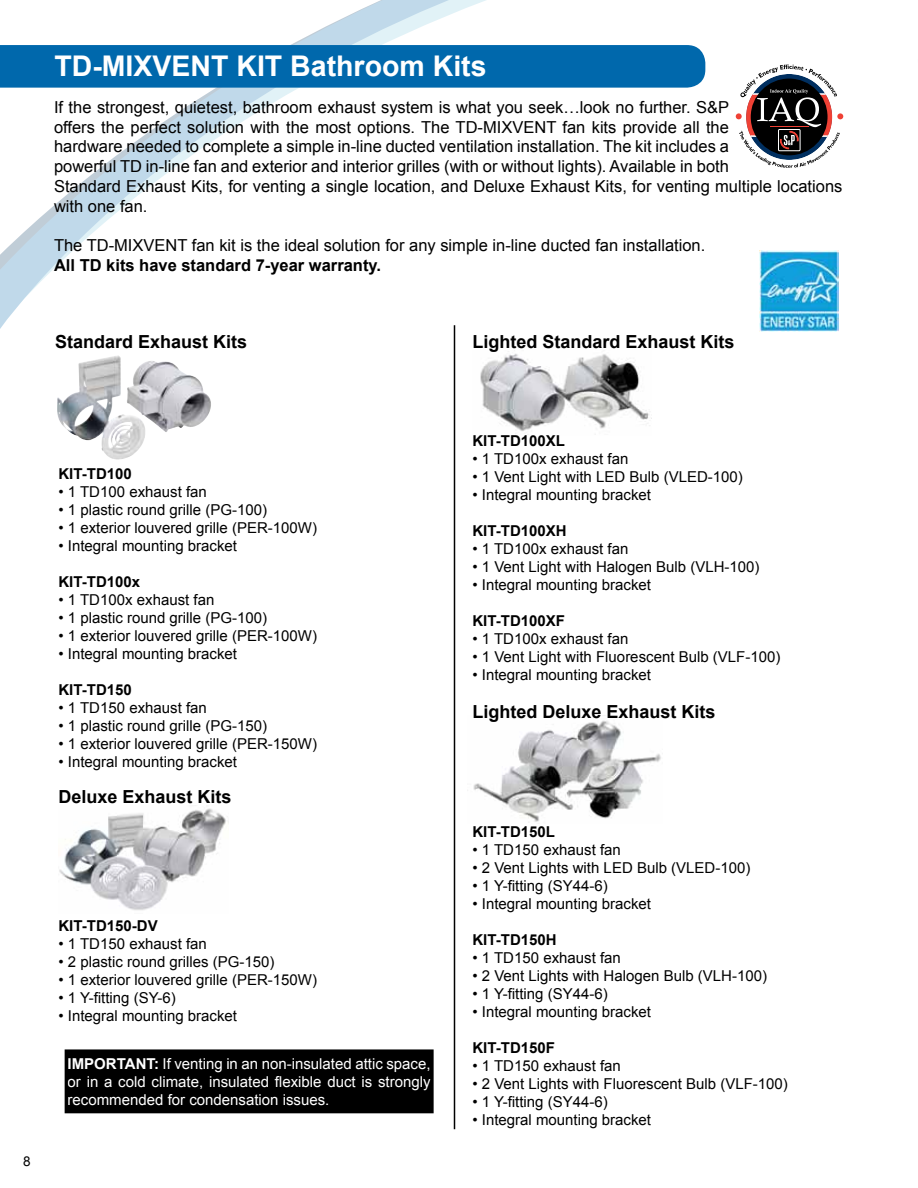
<style>
.page{position:relative;width:918px;height:1188px;background:#fff}
.page>*{position:absolute;margin:0;border:0;box-sizing:border-box;transform-origin:0 0}
.t1{font:700 28.5px "Arial";color:#fff}
.t2{font:700 18px "Arial";color:#000}
.t3{font:16.5px/19.8px "Arial";color:#000}
.t4{font:700 16.5px "Arial";color:#000}
.t5{font:15px "Arial";color:#000}
.t6{font:15px/18px "Arial";color:#fff;text-align:justify}
.t7{font:700 15px "Arial";color:#000}
.t8{font:13.5px "Arial";color:#000}
.s1{font-weight:700}
</style>
<div class="page">
<svg style="left:0;top:0;width:760px;height:344px"></svg>
<img style="left:760px;top:250px;width:79px;height:82px">
<svg style="left:736px;top:64px;width:107px;height:104px"></svg>
<div style="left:778px;top:129px;width:22px;height:22px;border:1px solid #fff"></div>
<img style="left:480px;top:353px;width:172px;height:82px">
<img style="left:473px;top:720px;width:188px;height:103px">
<img style="left:59px;top:808px;width:167px;height:102px">
<div style="left:66px;top:1051px;width:366px;height:61px;background:#000"></div>
<div style="left:65px;top:1049px;width:369px;height:64px;border:3px solid #000"></div>
<img style="left:70px;top:356px;width:48px;height:40px">
<hr style="left:454px;top:325px;width:1px;height:804px;background:#000">
<div style="left:0;top:45px;width:705px;height:43px;background:#0068ac"></div>
<h1 class="t1" style="left:54px;top:47px;width:434px">TD-MIXVENT KIT Bathroom Kits</h1>
<p class="t3" style="left:54px;top:97px;width:790px">If the strongest, quietest, bathroom exhaust system is what you seek…look no further. S&amp;P<br>offers the perfect solution with the most options. The TD-MIXVENT fan kits provide all the<br>hardware needed to complete a simple in-line ducted ventilation installation. The kit includes a<br>powerful TD in-line fan and exterior and interior grilles (with or without lights). Available in both<br>Standard Exhaust Kits, for venting a single location, and Deluxe Exhaust Kits, for venting multiple locations with one fan.</p>
<p class="t3" style="left:54px;top:236px;width:653px">The TD-MIXVENT fan kit is the ideal solution for any simple in-line ducted fan installation.</p>
<p class="t4" style="left:54px;top:254px;width:329px">All TD kits have standard 7-year warranty.</p>
<p class="t2" style="left:55px;top:330px;width:194px">Standard Exhaust Kits</p>
<p class="t2" style="left:472px;top:330px;width:264px">Lighted Standard Exhaust Kits</p>
<p class="t7" style="left:58px;top:463px;width:75px">KIT-TD100</p>
<p class="t5" style="left:58px;top:482px;width:150px">• 1 TD100 exhaust fan</p>
<p class="t5" style="left:58px;top:500px;width:210px">• 1 plastic round grille (PG-100)</p>
<p class="t5" style="left:58px;top:518px;width:260px">• 1 exterior louvered grille (PER-100W)</p>
<p class="t5" style="left:58px;top:536px;width:180px">• Integral mounting bracket</p>
<p class="t7" style="left:58px;top:571px;width:83px">KIT-TD100x</p>
<p class="t5" style="left:58px;top:590px;width:157px">• 1 TD100x exhaust fan</p>
<p class="t5" style="left:58px;top:608px;width:210px">• 1 plastic round grille (PG-100)</p>
<p class="t5" style="left:58px;top:626px;width:260px">• 1 exterior louvered grille (PER-100W)</p>
<p class="t5" style="left:58px;top:644px;width:180px">• Integral mounting bracket</p>
<p class="t7" style="left:58px;top:679px;width:75px">KIT-TD150</p>
<p class="t5" style="left:58px;top:698px;width:150px">• 1 TD150 exhaust fan</p>
<p class="t5" style="left:58px;top:716px;width:210px">• 1 plastic round grille (PG-150)</p>
<p class="t5" style="left:58px;top:734px;width:260px">• 1 exterior louvered grille (PER-150W)</p>
<p class="t5" style="left:58px;top:752px;width:180px">• Integral mounting bracket</p>
<p class="t2" style="left:58px;top:785px;width:175px">Deluxe Exhaust Kits</p>
<p class="t8" style="left:23px;top:1152px;width:9px">8</p>
<p class="t7" style="left:58px;top:915px;width:101px">KIT-TD150-DV</p>
<p class="t5" style="left:58px;top:933px;width:150px">• 1 TD150 exhaust fan</p>
<p class="t5" style="left:58px;top:951px;width:218px">• 2 plastic round grilles (PG-150)</p>
<p class="t5" style="left:58px;top:969px;width:260px">• 1 exterior louvered grille (PER-150W)</p>
<p class="t5" style="left:58px;top:987px;width:119px">• 1 Y-fitting (SY-6)</p>
<p class="t5" style="left:58px;top:1005px;width:180px">• Integral mounting bracket</p>
<p class="t6" style="left:68px;top:1055px;width:364px"><span class="s1">IMPORTANT:</span> If venting in an non-insulated attic space, or in a cold climate, insulated flexible duct is strongly recommended for condensation issues.</p>
<p class="t7" style="left:472px;top:431px;width:94px">KIT-TD100XL</p>
<p class="t5" style="left:472px;top:449px;width:157px">• 1 TD100x exhaust fan</p>
<p class="t5" style="left:472px;top:467px;width:272px">• 1 Vent Light with LED Bulb (VLED-100)</p>
<p class="t5" style="left:472px;top:485px;width:180px">• Integral mounting bracket</p>
<p class="t7" style="left:472px;top:521px;width:96px">KIT-TD100XH</p>
<p class="t5" style="left:472px;top:539px;width:157px">• 1 TD100x exhaust fan</p>
<p class="t5" style="left:472px;top:557px;width:289px">• 1 Vent Light with Halogen Bulb (VLH-100)</p>
<p class="t5" style="left:472px;top:575px;width:180px">• Integral mounting bracket</p>
<p class="t7" style="left:472px;top:611px;width:94px">KIT-TD100XF</p>
<p class="t5" style="left:472px;top:629px;width:157px">• 1 TD100x exhaust fan</p>
<p class="t5" style="left:472px;top:647px;width:309px">• 1 Vent Light with Fluorescent Bulb (VLF-100)</p>
<p class="t5" style="left:472px;top:665px;width:180px">• Integral mounting bracket</p>
<p class="t2" style="left:472px;top:699px;width:245px">Lighted Deluxe Exhaust Kits</p>
<p class="t7" style="left:472px;top:821px;width:84px">KIT-TD150L</p>
<p class="t5" style="left:472px;top:840px;width:150px">• 1 TD150 exhaust fan</p>
<p class="t5" style="left:472px;top:858px;width:279px">• 2 Vent Lights with LED Bulb (VLED-100)</p>
<p class="t5" style="left:472px;top:876px;width:137px">• 1 Y-fitting (SY44-6)</p>
<p class="t5" style="left:472px;top:894px;width:180px">• Integral mounting bracket</p>
<p class="t7" style="left:472px;top:929px;width:86px">KIT-TD150H</p>
<p class="t5" style="left:472px;top:948px;width:150px">• 1 TD150 exhaust fan</p>
<p class="t5" style="left:472px;top:966px;width:296px">• 2 Vent Lights with Halogen Bulb (VLH-100)</p>
<p class="t5" style="left:472px;top:984px;width:137px">• 1 Y-fitting (SY44-6)</p>
<p class="t5" style="left:472px;top:1002px;width:180px">• Integral mounting bracket</p>
<p class="t7" style="left:472px;top:1037px;width:84px">KIT-TD150F</p>
<p class="t5" style="left:472px;top:1056px;width:150px">• 1 TD150 exhaust fan</p>
<p class="t5" style="left:472px;top:1074px;width:317px">• 2 Vent Lights with Fluorescent Bulb (VLF-100)</p>
<p class="t5" style="left:472px;top:1092px;width:137px">• 1 Y-fitting (SY44-6)</p>
<p class="t5" style="left:472px;top:1110px;width:180px">• Integral mounting bracket</p>
</div>
